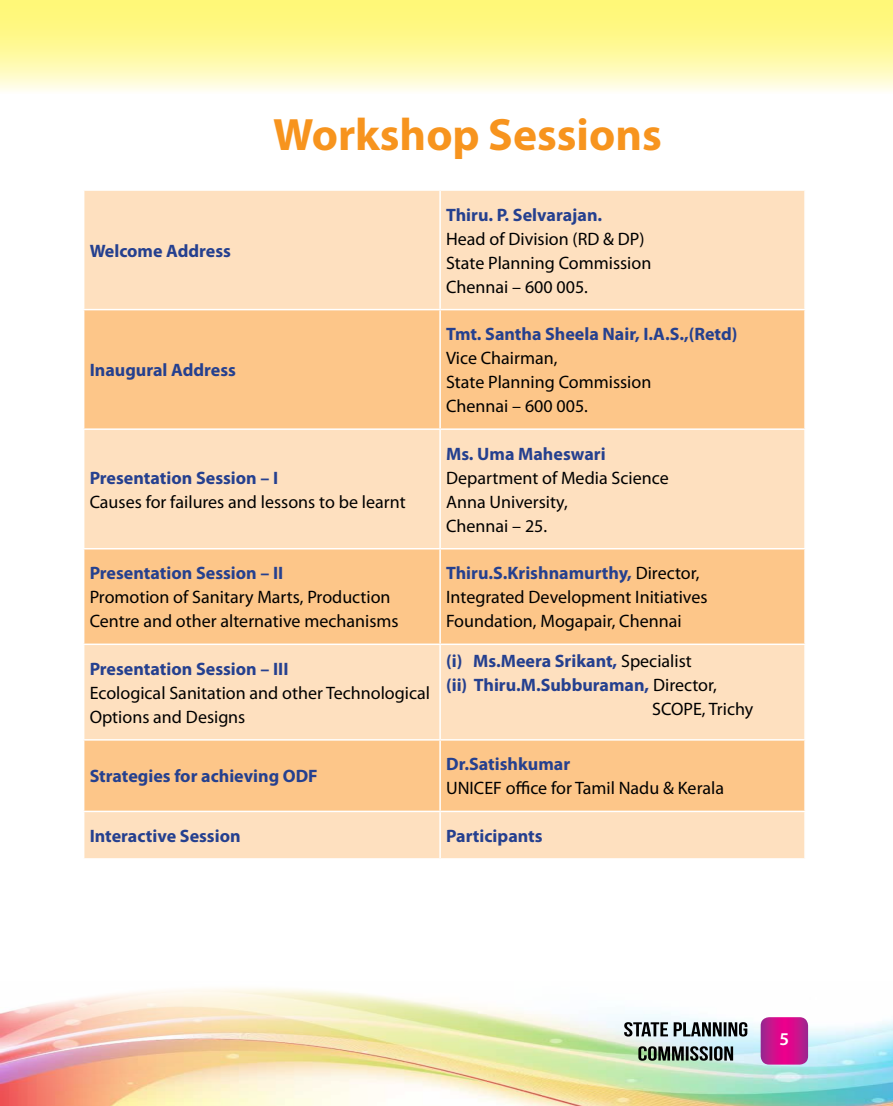
<style>
.page{position:relative;width:893px;height:1106px;background:#fff}
.page>*{position:absolute;margin:0;border:0;box-sizing:border-box;transform-origin:0 0}
.t1{font:700 45.6px "Myriad Pro";color:#f7941e}
.t2{font:18px/24px "Myriad Pro";color:#000}
.t3{font:700 18px "Myriad Pro";color:#25408f}
.t4{font:600 18px "Myriad Pro";color:#fff}
.s1{font-weight:700;color:#25408f}
.s2{font-weight:400;color:#000}
</style>
<div class="page">
<img style="left:0;top:988px;width:893px;height:118px">
<svg style="left:638px;top:1046px;width:95px;height:14px"></svg>
<svg style="left:624px;top:1022px;width:123px;height:14px;background:#70777a"></svg>
<svg style="left:761px;top:1017px;width:47px;height:47px;background:#ca128d"></svg>
<svg style="left:0;top:0;width:893px;height:91px;background:#fff99f"></svg>
<div style="left:84px;top:191px;width:720px;height:667px;background:#fee0bf"></div>
<svg style="left:84px;top:310px;width:720px;height:500px;background:#fdd1a0"></svg>
<hr style="left:439px;top:191px;width:2px;height:118px;background:#fff">
<hr style="left:439px;top:430px;width:2px;height:118px;background:#fff">
<hr style="left:439px;top:645px;width:2px;height:94px;background:#fff">
<hr style="left:439px;top:812px;width:2px;height:46px;background:#fff">
<hr style="left:83px;top:309px;width:357px;height:1px;background:#fff">
<hr style="left:440px;top:309px;width:366px;height:1px;background:#fff">
<hr style="left:439px;top:310px;width:2px;height:118px;background:#fff">
<hr style="left:83px;top:428px;width:357px;height:2px;background:#fff">
<hr style="left:440px;top:428px;width:366px;height:2px;background:#fff">
<hr style="left:83px;top:548px;width:357px;height:1px;background:#fff">
<hr style="left:440px;top:548px;width:366px;height:1px;background:#fff">
<hr style="left:439px;top:549px;width:2px;height:94px;background:#fff">
<hr style="left:83px;top:643px;width:357px;height:2px;background:#fff">
<hr style="left:440px;top:643px;width:366px;height:2px;background:#fff">
<hr style="left:83px;top:739px;width:357px;height:1px;background:#fff">
<hr style="left:440px;top:739px;width:366px;height:1px;background:#fff">
<hr style="left:439px;top:740px;width:2px;height:70px;background:#fff">
<hr style="left:83px;top:810px;width:357px;height:2px;background:#fff">
<hr style="left:440px;top:810px;width:366px;height:2px;background:#fff">
<p class="t3" style="left:90px;top:239px;width:143px">Welcome Address</p>
<p class="t3" style="left:90px;top:358px;width:148px">Inaugural Address</p>
<h1 class="t1" style="left:273px;top:105px;width:390px">Workshop Sessions</h1>
<p class="t3" style="left:446px;top:203px;width:158px">Thiru. P. Selvarajan.</p>
<p class="t2" style="left:446px;top:226px;width:207px">Head of Division (RD &amp; DP)<br>State Planning Commission<br>Chennai – 600 005.</p>
<p class="t3" style="left:446px;top:322px;width:293px">Tmt. Santha Sheela Nair, I.A.S.,(Retd)</p>
<p class="t2" style="left:446px;top:346px;width:207px">Vice Chairman,<br>State Planning Commission<br>Chennai – 600 005.</p>
<p class="t3" style="left:90px;top:466px;width:190px">Presentation Session – I</p>
<p class="t2" style="left:90px;top:489px;width:317px">Causes for failures and lessons to be learnt</p>
<p class="t3" style="left:90px;top:561px;width:195px">Presentation Session – II</p>
<p class="t2" style="left:90px;top:585px;width:310px">Promotion of Sanitary Marts, Production<br>Centre and other alternative mechanisms</p>
<p class="t3" style="left:90px;top:657px;width:200px">Presentation Session – III</p>
<p class="t2" style="left:90px;top:680px;width:342px">Ecological Sanitation and other Technological<br>Options and Designs</p>
<p class="t3" style="left:90px;top:764px;width:230px">Strategies for achieving ODF</p>
<p class="t3" style="left:446px;top:442px;width:161px">Ms. Uma Maheswari</p>
<p class="t2" style="left:446px;top:465px;width:224px">Department of Media Science<br>Anna University,<br>Chennai – 25.</p>
<p class="t2" style="left:446px;top:561px;width:263px"><span class="s1">Thiru.S.Krishnamurthy,</span> Director,<br>Integrated Development Initiatives<br>Foundation, Mogapair, Chennai</p>
<p class="t3" style="left:446px;top:649px;width:247px">(i) Ms.Meera Srikant, <span class="s2">Specialist</span></p>
<p class="t3" style="left:446px;top:673px;width:272px">(ii) Thiru.M.Subburaman, <span class="s2">Director,</span></p>
<p class="t2" style="left:652px;top:696px;width:103px">SCOPE, Trichy</p>
<p class="t3" style="left:446px;top:752px;width:126px">Dr.Satishkumar</p>
<p class="t2" style="left:446px;top:776px;width:279px">UNICEF office for Tamil Nadu &amp; Kerala</p>
<p class="t3" style="left:90px;top:824px;width:152px">Interactive Session</p>
<p class="t3" style="left:446px;top:824px;width:98px">Participants</p>
<p class="t4" style="left:779px;top:1028px;width:11px">5</p>
</div>
